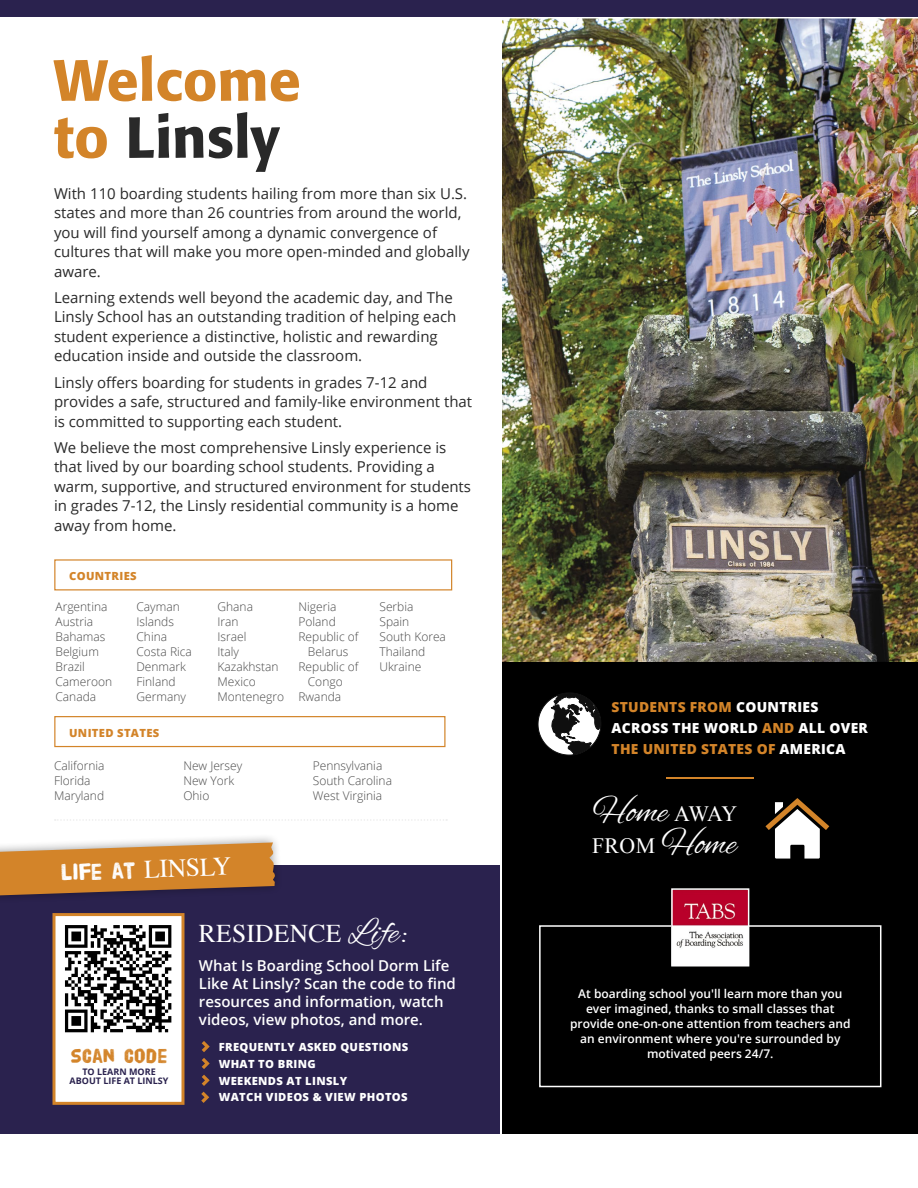
<style>
.page{position:relative;width:918px;height:1188px;background:#fff}
.page>*{position:absolute;margin:0;border:0;box-sizing:border-box;transform-origin:0 0}
.t1{font:500 57.3px/57px "Formata";color:#d38429}
.t2{font:35.85px "Alex Brush";color:#fff}
.t3{font:25.5px "Times";letter-spacing:.01em;color:#fff}
.t4{font:23.85px "HVD Poster";color:#fff}
.t5{font:21.9px "Times New Roman";color:#fff}
.t6{font:21px "HVD Poster";letter-spacing:.01em;color:#d38429}
.t7{font:15px/19.5px "Open Sans";color:#292929}
.t8{font:600 15px/18px "Open Sans";color:#fff}
.t9{font:800 13.8px/21px "Open Sans";letter-spacing:.02em;color:#fff}
.t10{font:300 12px/15px "Open Sans";color:#484848}
.t11{font:600 12px/15px "Open Sans";color:#fff;text-align:center}
.t12{font:800 11.25px/16.8px "Open Sans";letter-spacing:.03em;color:#fff}
.t13{font:800 11.25px "Open Sans";letter-spacing:.03em;color:#d38429}
.t14{font:700 9px/9px "Open Sans";color:#2a224e;text-align:center}
.s1{color:#292929}
.s2{font-family:"Times";font-size:25.5px}
.s3{font-family:"Alex Brush";font-size:35.85px}
.s4{color:#d38429}
.s5{font-family:"Times New Roman";font-size:21.9px}
</style>
<div class="page">
<div style="left:0;top:865px;width:500px;height:269px;background:#2a224e"></div>
<div style="left:503px;top:623px;width:415px;height:511px;background:#000"></div>
<img style="left:503px;top:18px;width:415px;height:644px">
<svg style="left:538px;top:693px;width:63px;height:63px"></svg>
<div style="left:54px;top:559px;width:398px;height:31px;border:1px solid #d38429"></div>
<div style="left:54px;top:716px;width:392px;height:31px;border:1px solid #d38429"></div>
<svg style="left:55px;top:819px;width:392px;height:2px"></svg>
<div style="left:539px;top:925px;width:342px;height:162px;border:2px solid #fff"></div>
<img style="left:674px;top:891px;width:72px;height:73px">
<div style="left:671px;top:888px;width:78px;height:79px;border:2px solid #fff"></div>
<svg style="left:0;top:837px;width:278px;height:60px"></svg>
<div style="left:0;top:0;width:918px;height:17px;background:#2a224e"></div>
<svg style="left:765px;top:798px;width:64px;height:61px"></svg>
<hr style="left:667px;top:777px;width:87px;height:2px;background:#d38429">
<div style="left:54px;top:915px;width:129px;height:188px;background:#fff"></div>
<img style="left:65px;top:925px;width:107px;height:108px">
<div style="left:52px;top:913px;width:132px;height:192px;border:3px solid #d38429"></div>
<svg style="left:202px;top:1041px;width:8px;height:11px"></svg>
<svg style="left:202px;top:1058px;width:8px;height:11px"></svg>
<svg style="left:202px;top:1075px;width:8px;height:11px"></svg>
<svg style="left:201px;top:1092px;width:8px;height:11px"></svg>
<h1 class="t1" style="left:54px;top:52px;width:248px">Welcome to <span class="s1">Linsly</span></h1>
<p class="t7" style="left:54px;top:183px;width:417px">With 110 boarding students hailing from more than six U.S. states and more than 26 countries from around the world, you will find yourself among a dynamic convergence of cultures that will make you more open-minded and globally aware.</p>
<p class="t7" style="left:54px;top:287px;width:404px">Learning extends well beyond the academic day, and The Linsly School has an outstanding tradition of helping each student experience a distinctive, holistic and rewarding education inside and outside the classroom.</p>
<p class="t7" style="left:54px;top:372px;width:420px">Linsly offers boarding for students in grades 7-12 and provides a safe, structured and family-like environment that is committed to supporting each student.</p>
<p class="t7" style="left:54px;top:437px;width:419px">We believe the most comprehensive Linsly experience is that lived by our boarding school students. Providing a warm, supportive, and structured environment for students in grades 7-12, the Linsly residential community is a home away from home.</p>
<p class="t13" style="left:69px;top:567px;width:69px">COUNTRIES</p>
<p class="t10" style="left:56px;top:599px;width:58px">Argentina<br>Austria<br>Bahamas<br>Belgium<br>Brazil<br>Cameroon<br>Canada</p>
<p class="t10" style="left:137px;top:599px;width:57px">Cayman<br>Islands<br>China<br>Costa Rica<br>Denmark<br>Finland<br>Germany</p>
<p class="t10" style="left:218px;top:599px;width:68px">Ghana<br>Iran<br>Israel<br>Italy<br>Kazakhstan<br>Mexico<br>Montenegro</p>
<p class="t10" style="left:299px;top:599px;width:39px">Nigeria</p>
<p class="t10" style="left:299px;top:614px;width:39px">Poland</p>
<p class="t10" style="left:299px;top:629px;width:61px">Republic of</p>
<p class="t10" style="left:308px;top:644px;width:42px">Belarus</p>
<p class="t10" style="left:299px;top:659px;width:61px">Republic of</p>
<p class="t10" style="left:308px;top:674px;width:36px">Congo</p>
<p class="t10" style="left:299px;top:689px;width:44px">Rwanda</p>
<p class="t13" style="left:69px;top:724px;width:92px">UNITED STATES</p>
<p class="t10" style="left:380px;top:599px;width:68px">Serbia<br>Spain<br>South Korea<br>Thailand<br>Ukraine</p>
<p class="t10" style="left:54px;top:757px;width:52px">California<br>Florida<br>Maryland</p>
<p class="t10" style="left:183px;top:757px;width:60px">New Jersey<br>New York<br>Ohio</p>
<p class="t10" style="left:313px;top:757px;width:81px">Pennsylvania<br>South Carolina<br>West Virginia</p>
<h3 class="t4" style="left:60px;top:862px;width:172px;rotate:-2deg">LIFE AT <span class="s2">LINSLY</span></h3>
<h3 class="t6" style="left:71px;top:1046px;width:98px">SCAN CODE</h3>
<p class="t14" style="left:70px;top:1067px;width:100px">TO LEARN MORE<br>ABOUT LIFE AT LINLSY</p>
<h3 class="t3" style="left:199px;top:910px;width:210px">RESIDENCE <span class="s3">Life:</span></h3>
<p class="t8" style="left:199px;top:956px;width:258px">What Is Boarding School Dorm Life Like At Linsly? Scan the code to find resources and information, watch videos, view photos, and more.</p>
<p class="t12" style="left:219px;top:1038px;width:191px">FREQUENTLY ASKED QUESTIONS<br>WHAT TO BRING<br>WEEKENDS AT LINSLY<br>WATCH VIDEOS &amp; VIEW PHOTOS</p>
<p class="t9" style="left:612px;top:696px;width:258px"><span class="s4">STUDENTS FROM</span> COUNTRIES<br>ACROSS THE WORLD <span class="s4">AND</span> ALL OVER<br><span class="s4">THE UNITED STATES OF</span> AMERICA</p>
<h2 class="t2" style="left:593px;top:792px;width:146px">Home <span class="s5">AWAY</span></h2>
<h3 class="t5" style="left:592px;top:831px;width:146px">FROM <span class="s3">Home</span></h3>
<p class="t11" style="left:570px;top:986px;width:282px">At boarding school you'll learn more than you ever imagined, thanks to small classes that provide one-on-one attention from teachers and an environment where you're surrounded by motivated peers 24/7.</p>
</div>
